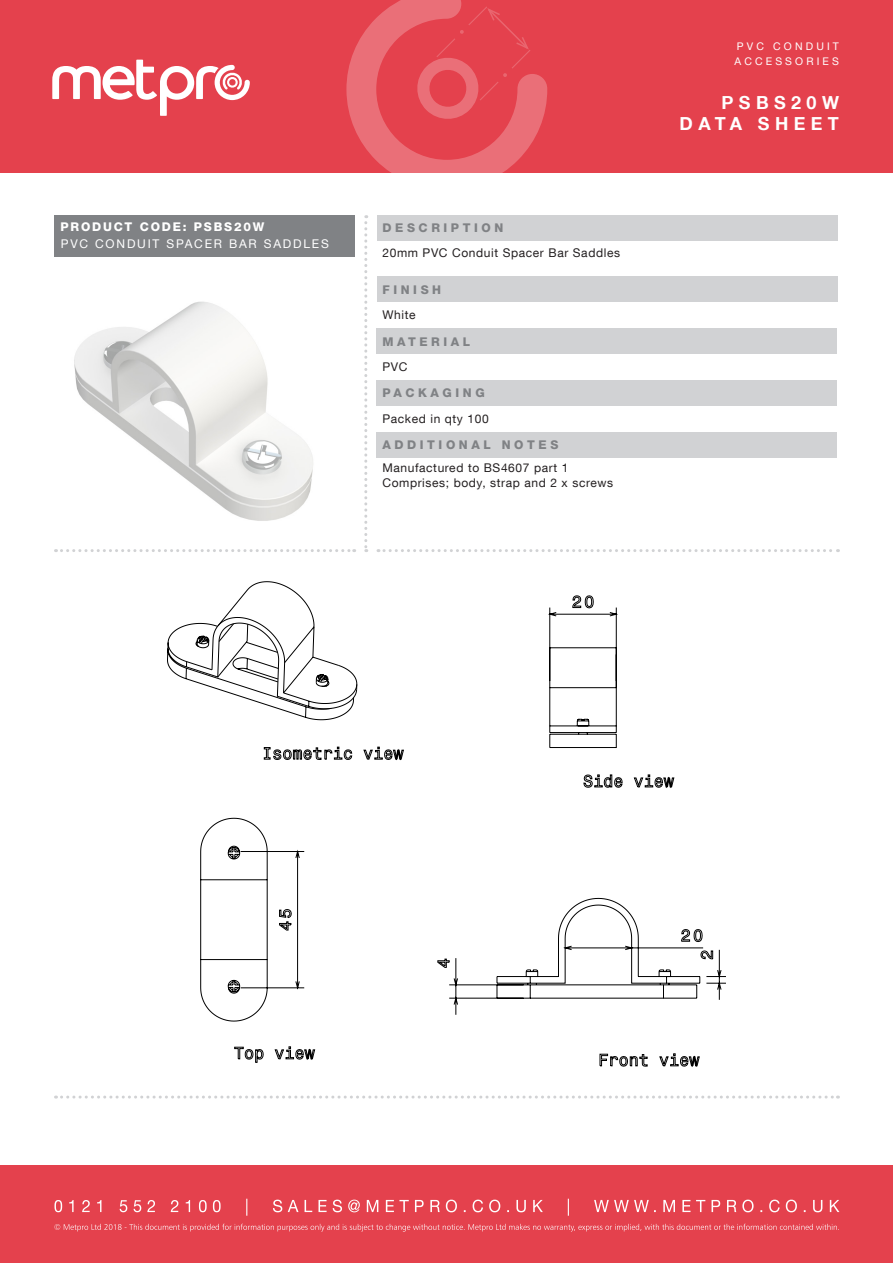
<style>
.page{position:relative;width:893px;height:1263px;background:#fff}
.page>*{position:absolute;margin:0;border:0;box-sizing:border-box;transform-origin:0 0}
.t1{font:700 18px "Helvetica Neue LT Com";letter-spacing:.3em;color:#fff}
.t2{font:12px "Helvetica Neue LT Com";letter-spacing:.05em;color:#231f20}
.t3{font:800 12px "Helvetica Neue LT Com";letter-spacing:.3em;color:#808285}
.t4{font:12px "Helvetica Neue LT Com";letter-spacing:.15em;color:#fff}
.t5{font:800 12px "Helvetica Neue LT Com";letter-spacing:.15em;color:#fff}
.t6{font:10.5px "Helvetica Neue LT Com";letter-spacing:.3em;color:#fff}
</style>
<div class="page">
<div style="left:0;top:1165px;width:893px;height:98px;background:#e4414d"></div>
<svg style="left:54px;top:1224px;width:785px;height:7px"></svg>
<svg style="left:54px;top:1199px;width:785px;height:17px"></svg>
<div style="left:0;top:0;width:893px;height:172px;background:#e4414d"></div>
<svg style="left:52px;top:60px;width:198px;height:56px"></svg>
<svg style="left:364px;top:215px;width:3px;height:337px"></svg>
<svg style="left:56px;top:549px;width:299px;height:3px"></svg>
<svg style="left:378px;top:549px;width:460px;height:3px"></svg>
<svg style="left:56px;top:1095px;width:782px;height:3px"></svg>
<svg style="left:346px;top:0;width:201px;height:173px"></svg>
<div style="left:376px;top:215px;width:461px;height:25px;background:#d1d2d4"></div>
<div style="left:55px;top:215px;width:300px;height:41px;background:#808285"></div>
<div style="left:376px;top:277px;width:461px;height:25px;background:#d1d2d4"></div>
<div style="left:376px;top:329px;width:461px;height:25px;background:#d1d2d4"></div>
<div style="left:376px;top:381px;width:461px;height:25px;background:#d1d2d4"></div>
<div style="left:376px;top:432px;width:461px;height:26px;background:#d1d2d4"></div>
<img style="left:74px;top:301px;width:239px;height:220px">
<svg style="left:200px;top:777px;width:526px;height:290px"></svg>
<svg style="left:167px;top:581px;width:507px;height:207px"></svg>
<p class="t5" style="left:61px;top:220px;width:205px">PRODUCT CODE: PSBS20W</p>
<p class="t4" style="left:61px;top:236px;width:269px">PVC CONDUIT SPACER BAR SADDLES</p>
<p class="t3" style="left:382px;top:221px;width:122px">DESCRIPTION</p>
<p class="t2" style="left:382px;top:245px;width:239px">20mm PVC Conduit Spacer Bar Saddles</p>
<p class="t3" style="left:382px;top:282px;width:60px">FINISH</p>
<p class="t2" style="left:382px;top:307px;width:35px">White</p>
<p class="t3" style="left:382px;top:334px;width:89px">MATERIAL</p>
<p class="t2" style="left:382px;top:359px;width:26px">PVC</p>
<p class="t3" style="left:382px;top:386px;width:104px">PACKAGING</p>
<p class="t2" style="left:382px;top:411px;width:108px">Packed in qty 100</p>
<p class="t3" style="left:382px;top:438px;width:178px">ADDITIONAL NOTES</p>
<p class="t2" style="left:382px;top:460px;width:187px">Manufactured to BS4607 part 1</p>
<p class="t2" style="left:382px;top:475px;width:232px">Comprises; body, strap and 2 x screws</p>
<p class="t6" style="left:737px;top:40px;width:104px">PVC CONDUIT</p>
<p class="t6" style="left:734px;top:55px;width:106px">ACCESSORIES</p>
<p class="t1" style="left:721px;top:91px;width:119px">PSBS20W</p>
<p class="t1" style="left:680px;top:112px;width:161px">DATA SHEET</p>
</div>
